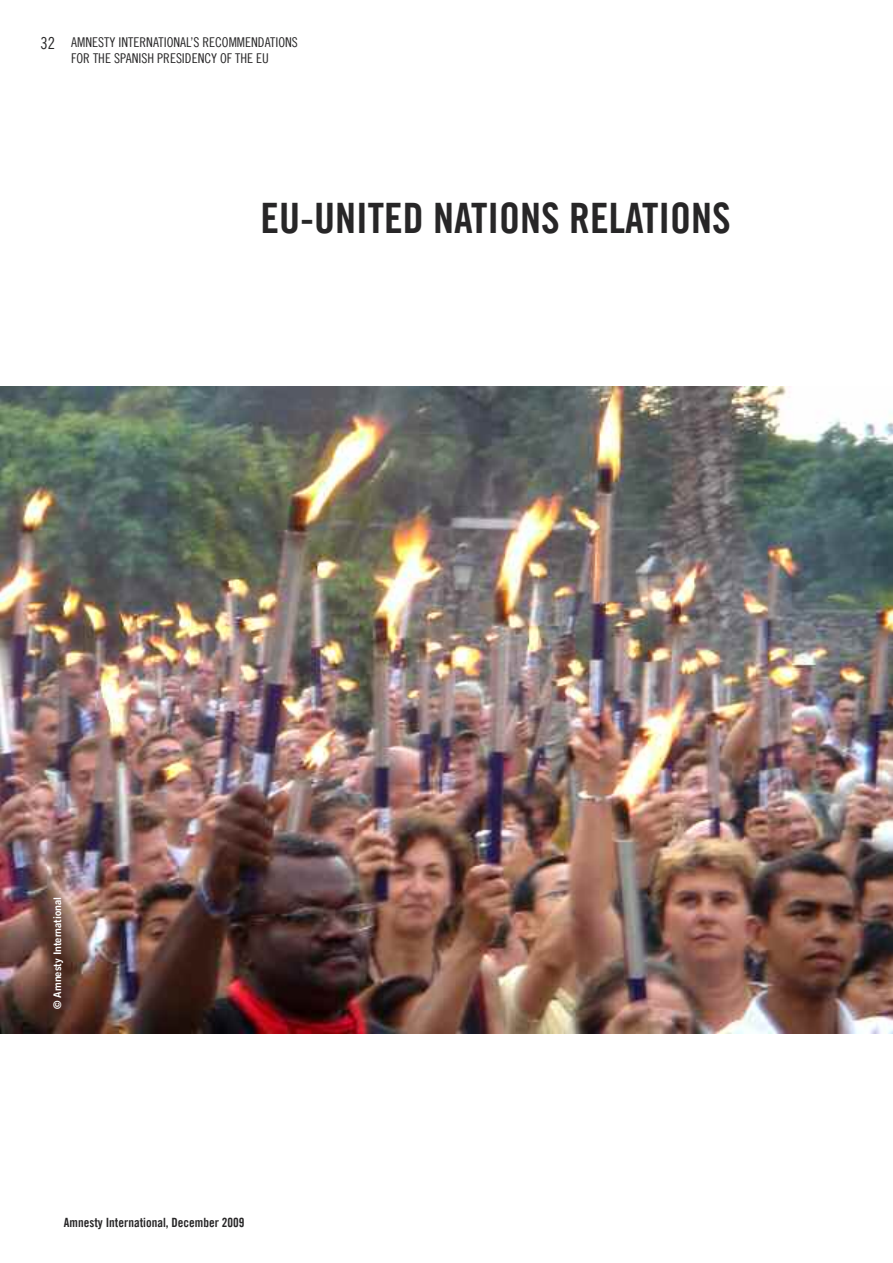
<style>
.page{position:relative;width:893px;height:1263px;background:#fff}
.page>*{position:absolute;margin:0;border:0;box-sizing:border-box;transform-origin:0 0}
.t1{font:42px "Amnesty Trade Gothic Bd Cn 20";color:#272627}
.t2{font:16.5px "Amnesty Trade Gothic Cn 18";color:#272627}
.t3{font:13.5px/16.2px "Amnesty Trade Gothic Cn 18";color:#272627}
.t4{font:12.75px "Amnesty Trade Gothic Bd Cn 20";color:#272627}
.t5{font:10.5px "Amnesty Trade Gothic Bd 2";color:#fff}
</style>
<div class="page">
<img style="left:0;top:387px;width:893px;height:646px">
<p class="t2" style="left:41px;top:33px;width:16px">32</p>
<p class="t3" style="left:71px;top:34px;width:228px">AMNESTY INTERNATIONAL’S RECOMMENDATIONS<br>FOR THE SPANISH PRESIDENCY OF THE EU</p>
<h1 class="t1" style="left:260px;top:192px;width:472px">EU-UNITED NATIONS RELATIONS</h1>
<p class="t5" style="left:51px;top:1009px;width:114px;rotate:-90deg">© Amnesty International</p>
<p class="t4" style="left:64px;top:1214px;width:182px">Amnesty International, December 2009</p>
</div>
